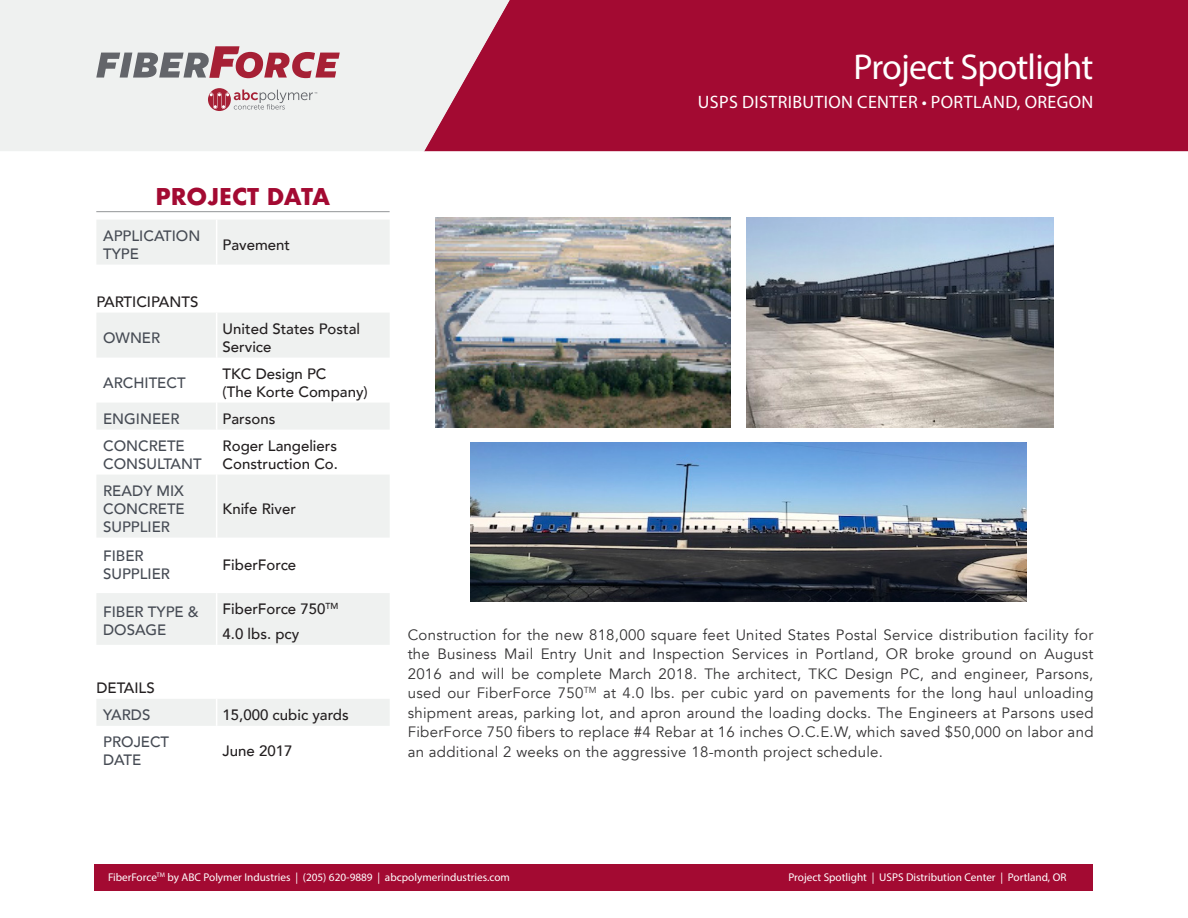
<style>
.page{position:relative;width:1188px;height:918px;background:#fff}
.page>*{position:absolute;margin:0;border:0;box-sizing:border-box;transform-origin:0 0}
.Main_Heading{font:36px "Myriad Pro";letter-spacing:-.02em;color:#fff}
.Heading{font:700 22.5px "Futura";color:#a30a32}
.Heading_-_white{font:18px "Myriad Pro";letter-spacing:.02em;color:#fff}
.body_copy{font:15px/19.5px "Avenir";letter-spacing:.02em;color:#333233;text-align:justify}
.body_copy-2{font:500 15px/18px "Avenir";color:#231f20}
.body_copy-3{font:500 15px/18px "Avenir";color:#464b54}
.Heading_-_black{font:500 15px "Avenir";color:#231f20}
.t1{font:11.25px "Myriad Pro";color:#fff}
</style>
<div class="page">
<div style="left:94px;top:864px;width:1000px;height:27px;background:#a30a32"></div>
<svg style="left:97px;top:220px;width:293px;height:317px;fill:#eff1f0"></svg>
<hr style="left:216px;top:220px;width:1px;height:45px;background:#fff">
<hr style="left:216px;top:313px;width:1px;height:45px;background:#fff">
<hr style="left:216px;top:358px;width:1px;height:45px;background:#fff">
<svg style="left:216px;top:403px;width:1px;height:27px"></svg>
<hr style="left:216px;top:430px;width:1px;height:45px;background:#fff">
<hr style="left:216px;top:475px;width:1px;height:63px;background:#fff">
<div style="left:97px;top:593px;width:293px;height:52px;background:#eff1f0"></div>
<hr style="left:216px;top:593px;width:1px;height:52px;background:#fff">
<div style="left:97px;top:699px;width:293px;height:27px;background:#eff1f0"></div>
<div style="left:510px;top:0;width:678px;height:151px;background:#a30a32"></div>
<svg style="left:0;top:0;width:510px;height:151px;fill:#eff1f0"></svg>
<hr style="left:96px;top:211px;width:294px;height:1px;background:#939598">
<img style="left:435px;top:218px;width:296px;height:210px">
<img style="left:470px;top:443px;width:557px;height:158px">
<img style="left:746px;top:218px;width:307px;height:210px">
<svg style="left:96px;top:46px;width:244px;height:32px"></svg>
<svg style="left:208px;top:88px;width:109px;height:23px"></svg>
<p class="Heading" style="left:156px;top:180px;width:176px">PROJECT DATA</p>
<p class="body_copy-3" style="left:103px;top:226px;width:99px">APPLICATION<br>TYPE</p>
<p class="body_copy-2" style="left:223px;top:235px;width:69px">Pavement</p>
<p class="Heading_-_black" style="left:96px;top:288px;width:103px">PARTICIPANTS</p>
<p class="body_copy-3" style="left:103px;top:328px;width:59px">OWNER</p>
<p class="body_copy-2" style="left:223px;top:319px;width:139px">United States Postal<br>Service</p>
<p class="body_copy-3" style="left:103px;top:373px;width:84px">ARCHITECT</p>
<p class="body_copy-2" style="left:223px;top:364px;width:105px">TKC Design PC</p>
<p class="body_copy-2" style="left:223px;top:382px;width:147px">(The Korte Company)</p>
<p class="body_copy-3" style="left:103px;top:409px;width:78px">ENGINEER</p>
<p class="body_copy-2" style="left:223px;top:409px;width:54px">Parsons</p>
<p class="body_copy-3" style="left:103px;top:436px;width:100px">CONCRETE<br>CONSULTANT</p>
<p class="body_copy-2" style="left:223px;top:436px;width:117px">Roger Langeliers<br>Construction Co.</p>
<p class="body_copy-3" style="left:103px;top:481px;width:83px;text-align:justify">READY MIX CONCRETE SUPPLIER</p>
<p class="body_copy-2" style="left:223px;top:499px;width:75px">Knife River</p>
<p class="body_copy-3" style="left:103px;top:546px;width:68px">FIBER<br>SUPPLIER</p>
<p class="body_copy-2" style="left:223px;top:555px;width:75px">FiberForce</p>
<p class="body_copy-3" style="left:103px;top:602px;width:97px">FIBER TYPE &amp;<br>DOSAGE</p>
<p class="body_copy-2" style="left:223px;top:599px;width:117px">FiberForce 750<sup>TM</sup></p>
<p class="body_copy-2" style="left:223px;top:624px;width:78px">4.0 lbs. pcy</p>
<p class="Heading_-_black" style="left:96px;top:675px;width:60px">DETAILS</p>
<p class="body_copy-3" style="left:103px;top:705px;width:49px">YARDS</p>
<p class="body_copy-2" style="left:223px;top:705px;width:128px">15,000 cubic yards</p>
<p class="body_copy-3" style="left:103px;top:732px;width:68px">PROJECT<br>DATE</p>
<p class="body_copy-2" style="left:223px;top:741px;width:71px">June 2017</p>
<p class="Main_Heading" style="left:854px;top:45px;width:241px">Project Spotlight</p>
<p class="Heading_-_white" style="left:698px;top:90px;width:397px">USPS DISTRIBUTION CENTER • PORTLAND, OREGON</p>
<p class="body_copy" style="left:408px;top:625px;width:687px">Construction for the new 818,000 square feet United States Postal Service distribution facility for the Business Mail Entry Unit and Inspection Services in Portland, OR broke ground on August 2016 and will be complete March 2018. The architect, TKC Design PC, and engineer, Parsons, used our FiberForce 750<sup>TM</sup> at 4.0 lbs. per cubic yard on pavements for the long haul unloading shipment areas, parking lot, and apron around the loading docks. The Engineers at Parsons used FiberForce 750 fibers to replace #4 Rebar at 16 inches O.C.E.W, which saved $50,000 on labor and an additional 2 weeks on the aggressive 18-month project schedule.</p>
<p class="t1" style="left:108px;top:870px;width:403px">FiberForce<sup>TM</sup> by ABC Polymer Industries | (205) 620-9889 | abcpolymerindustries.com</p>
<p class="t1" style="left:788px;top:870px;width:280px">Project Spotlight | USPS Distribution Center | Portland, OR</p>
</div>
